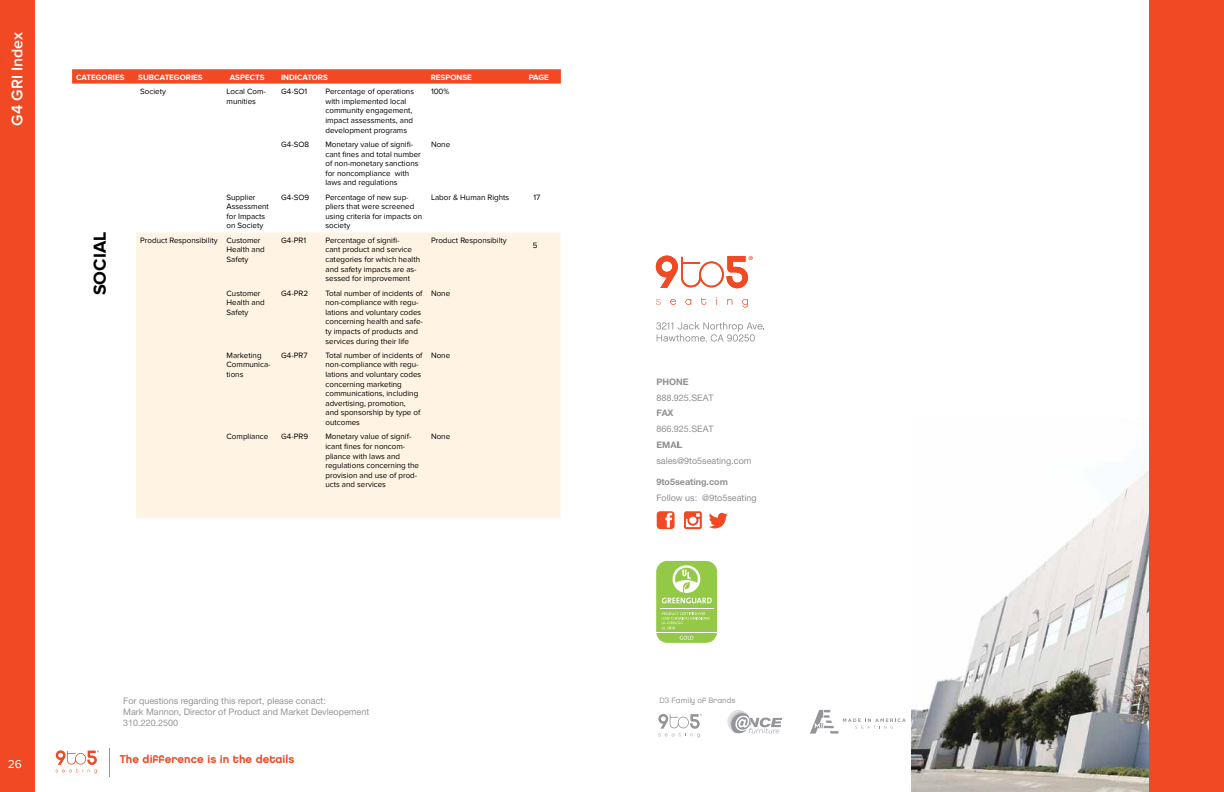
<style>
.page{position:relative;width:1224px;height:792px;background:#fff}
.page>*{position:absolute;margin:0;border:0;box-sizing:border-box;transform-origin:0 0}
.t1{font:700 18px "Proxima Nova";color:#000}
.t2{font:600 16px "Proxima Nova";color:#fff}
.t3{font:12px "Proxima Nova";color:#fff}
.t4{font:11.3px "Chalet New York Nineteen Eighty";color:#f04923}
.t5{font:9px/10.8px "Helvetica Neue LT Std";color:#939598}
.t6{font:9px "Helvetica Neue LT Std";color:#8f9091}
.t7{font:700 9px "Helvetica Neue LT Std";color:#8f9091}
.t8{font:8px/9.6px "Proxima Nova";color:#000}
.t9{font:700 8px "Proxima Nova";color:#fff}
.t10{font:7.8px "Chalet London Nineteen Eighty";color:#939598}
</style>
<div class="page">
<svg style="left:56px;top:750px;width:43px;height:24px"></svg>
<svg style="left:109px;top:748px;width:1px;height:28px"></svg>
<div style="left:0;top:0;width:34px;height:792px;background:#f04923"></div>
<svg style="left:72px;top:69px;width:489px;height:15px;background:#f0512c"></svg>
<div style="left:136px;top:232px;width:425px;height:286px;background:#fff4e3"></div>
<img style="left:911px;top:470px;width:238px;height:322px">
<svg style="left:656px;top:322px;width:108px;height:21px"></svg>
<svg style="left:656px;top:299px;width:5px;height:6px"></svg>
<svg style="left:670px;top:299px;width:6px;height:6px"></svg>
<svg style="left:686px;top:299px;width:5px;height:6px"></svg>
<svg style="left:702px;top:298px;width:4px;height:7px"></svg>
<svg style="left:742px;top:299px;width:6px;height:8px"></svg>
<svg style="left:656px;top:256px;width:97px;height:32px"></svg>
<div style="left:656px;top:561px;width:61px;height:82px;background:#94c947;border-radius:11px"></div>
<hr style="left:656px;top:632px;width:61px;height:1px;background:#fff">
<svg style="left:680px;top:636px;width:13px;height:4px"></svg>
<svg style="left:662px;top:612px;width:48px;height:17px"></svg>
<hr style="left:660px;top:608px;width:53px;height:1px;background:#fff">
<svg style="left:662px;top:565px;width:50px;height:38px"></svg>
<svg style="left:684px;top:511px;width:18px;height:18px"></svg>
<svg style="left:709px;top:513px;width:19px;height:15px"></svg>
<svg style="left:657px;top:511px;width:18px;height:18px"></svg>
<svg style="left:658px;top:714px;width:44px;height:24px"></svg>
<svg style="left:727px;top:710px;width:57px;height:23px"></svg>
<svg style="left:810px;top:710px;width:96px;height:24px"></svg>
<div style="left:1149px;top:0;width:75px;height:416px;background:#f04923"></div>
<div style="left:1149px;top:416px;width:75px;height:376px;background:#f04923"></div>
<h2 class="t2" style="left:10px;top:126px;width:96px;rotate:-90deg">G4 GRI Index</h2>
<p class="t9" style="left:76px;top:73px;width:50px">CATEGORIES</p>
<p class="t9" style="left:138px;top:73px;width:66px">SUBCATEGORIES</p>
<p class="t9" style="left:230px;top:73px;width:36px">ASPECTS</p>
<p class="t9" style="left:281px;top:73px;width:48px">INDICATORS</p>
<p class="t9" style="left:431px;top:73px;width:43px">RESPONSE</p>
<p class="t9" style="left:529px;top:73px;width:22px">PAGE</p>
<p class="t8" style="left:140px;top:87px;width:27px">Society</p>
<p class="t8" style="left:227px;top:87px;width:41px">Local Com&shy;munities</p>
<p class="t8" style="left:281px;top:87px;width:28px">G4-SO1</p>
<p class="t8" style="left:325px;top:87px;width:90px">Percentage of operations with implemented local community engagement, impact assessments, and development programs</p>
<p class="t8" style="left:431px;top:87px;width:20px">100%</p>
<p class="t8" style="left:281px;top:140px;width:30px">G4-SO8</p>
<p class="t8" style="left:325px;top:140px;width:97px">Monetary value of signifi&shy;cant fines and total number of non-monetary sanctions for noncompliance with laws and regulations</p>
<p class="t8" style="left:431px;top:140px;width:21px">None</p>
<p class="t8" style="left:227px;top:192px;width:44px">Supplier<br>Assessment for Impacts on Society</p>
<p class="t8" style="left:281px;top:192px;width:30px">G4-SO9</p>
<p class="t8" style="left:325px;top:192px;width:98px">Percentage of new sup&shy;pliers that were screened using criteria for impacts on society</p>
<p class="t8" style="left:431px;top:192px;width:80px">Labor &amp; Human Rights</p>
<p class="t8" style="left:227px;top:235px;width:40px;text-indent:-86px">Product Responsibility Customer<br>Health and<br>Safety</p>
<p class="t8" style="left:281px;top:235px;width:26px">G4-PR1</p>
<p class="t8" style="left:325px;top:235px;width:96px">Percentage of signifi-<br>cant product and service categories for which health and safety impacts are as&shy;sessed for improvement</p>
<p class="t8" style="left:431px;top:235px;width:77px">Product Responsibilty</p>
<p class="t8" style="left:227px;top:288px;width:40px">Customer<br>Health and<br>Safety</p>
<p class="t8" style="left:281px;top:288px;width:28px">G4-PR2</p>
<p class="t8" style="left:325px;top:288px;width:99px">Total number of incidents of non-compliance with regu&shy;lations and voluntary codes concerning health and safe&shy;ty impacts of products and services during their life</p>
<p class="t8" style="left:431px;top:288px;width:21px">None</p>
<p class="t8" style="left:227px;top:350px;width:46px">Marketing<br>Communica&shy;tions</p>
<p class="t8" style="left:281px;top:350px;width:28px">G4-PR7</p>
<p class="t8" style="left:325px;top:350px;width:99px">Total number of incidents of non-compliance with regu&shy;lations and voluntary codes concerning marketing communications, including advertising, promotion,<br>and sponsorship by type of outcomes</p>
<p class="t8" style="left:431px;top:350px;width:21px">None</p>
<p class="t8" style="left:227px;top:432px;width:43px">Compliance</p>
<p class="t8" style="left:281px;top:432px;width:28px">G4-PR9</p>
<p class="t8" style="left:325px;top:432px;width:95px">Monetary value of signif&shy;icant fines for noncom&shy;pliance with laws and regulations concerning the provision and use of prod&shy;ucts and services</p>
<p class="t8" style="left:431px;top:432px;width:21px">None</p>
<p class="t8" style="left:534px;top:193px;width:8px">17</p>
<h1 class="t1" style="left:92px;top:295px;width:65px;rotate:-90deg">SOCIAL</h1>
<p class="t8" style="left:533px;top:240px;width:6px">5</p>
<p class="t7" style="left:656px;top:376px;width:34px">PHONE</p>
<p class="t6" style="left:656px;top:392px;width:59px">888.925.SEAT</p>
<p class="t7" style="left:656px;top:408px;width:19px">FAX</p>
<p class="t6" style="left:656px;top:424px;width:59px">866.925.SEAT</p>
<p class="t7" style="left:656px;top:439px;width:28px">EMAIL</p>
<p class="t6" style="left:656px;top:455px;width:97px">sales@9to5seating.com</p>
<p class="t7" style="left:656px;top:476px;width:73px">9to5seating.com</p>
<p class="t6" style="left:656px;top:492px;width:102px">Follow us: @9to5seating</p>
<h3 class="t3" style="left:8px;top:757px;width:16px">26</h3>
<p class="t5" style="left:123px;top:695px;width:204px">For questions regarding this report, please conact:</p>
<p class="t10" style="left:660px;top:696px;width:77px">D3 Family of Brands</p>
<p class="t5" style="left:123px;top:706px;width:248px">Mark Mannon, Director of Product and Market Devleopement<br>310.220.2500</p>
<h3 class="t4" style="left:120px;top:753px;width:176px">The difference is in the details</h3>
</div>
